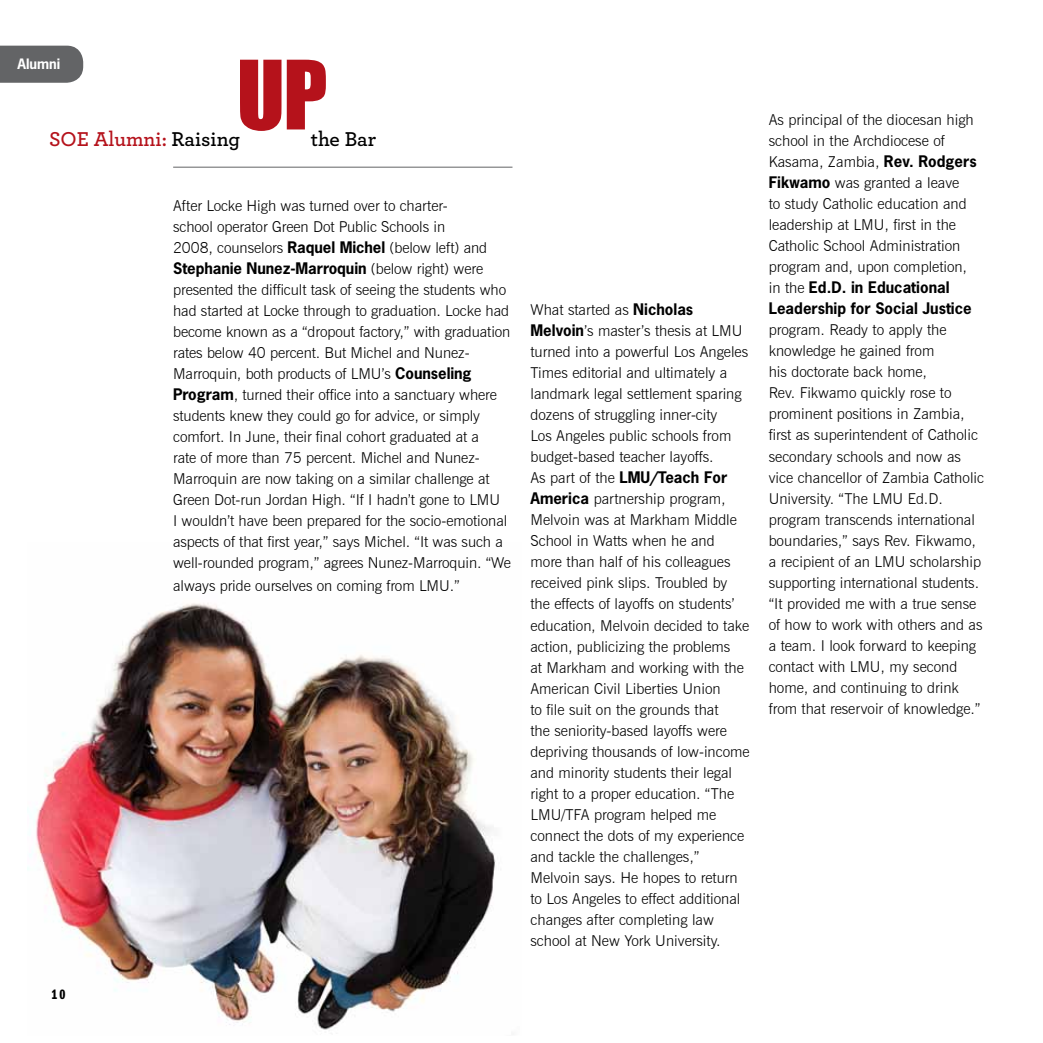
<style>
.page{position:relative;width:1043px;height:1043px;background:#fff}
.page>*{position:absolute;margin:0;border:0;box-sizing:border-box;transform-origin:0 0}
.t1{font:88.2px "Impact";color:#b5121b}
.t2{font:600 21px "Archer";color:#b5121b}
.t3{font:600 21px "Archer";color:#000}
.t4{font:300 15px/21px "News Gothic BT";color:#000}
.t5{font:700 15px/21px "News Gothic Std";color:#000}
.t6{font:14.1px "Franklin Gothic Demi Cmpr";color:#000}
.t7{font:700 13.5px "News Gothic Std";color:#fff}
.s1{color:#000}
.s2{font-family:"News Gothic Std";font-weight:700}
.s3{font-family:"News Gothic BT";font-weight:300}
</style>
<div class="page">
<img style="left:28px;top:603px;width:468px;height:427px">
<hr style="left:1042px;top:0;width:1px;height:1042px;background:#b5121b">
<div style="left:0;top:46px;width:83px;height:37px;background:#636466"></div>
<hr style="left:173px;top:167px;width:339px;height:1px;background:#636466">
<p class="t7" style="left:17px;top:55px;width:44px">Alumni</p>
<h1 class="t1" style="left:236px;top:40px;width:92px">UP</h1>
<h2 class="t2" style="left:49px;top:126px;width:192px">SOE Alumni: <span class="s1">Raising</span></h2>
<h2 class="t3" style="left:311px;top:126px;width:67px">the Bar</h2>
<p class="t4" style="left:173px;top:195px;width:315px">After Locke High was turned over to charter&shy;school operator Green Dot Public Schools in<br>2008, counselors <span class="s2">Raquel Michel</span> (below left) and</p>
<p class="t5" style="left:173px;top:257px;width:311px">Stephanie Nunez-Marroquin <span class="s3">(below right) were</span></p>
<p class="t4" style="left:173px;top:279px;width:339px">presented the difficult task of seeing the students who had started at Locke through to graduation. Locke had become known as a “dropout factory,” with graduation rates below 40 percent. But Michel and Nunez-Marroquin, both products of LMU’s <span class="s2">Counseling Program</span>, turned their office into a sanctuary where students knew they could go for advice, or simply comfort. In June, their final cohort graduated at a<br>rate of more than 75 percent. Michel and Nunez-Marroquin are now taking on a similar challenge at Green Dot-run Jordan High. “If I hadn’t gone to LMU<br>I wouldn’t have been prepared for the socio-emotional aspects of that first year,” says Michel. “It was such a well-rounded program,” agrees Nunez-Marroquin. “We</p>
<p class="t4" style="left:173px;top:574px;width:288px">always pride ourselves on coming from LMU.”</p>
<p class="t6" style="left:51px;top:986px;width:16px">10</p>
<p class="t4" style="left:530px;top:299px;width:219px">What started as <span class="s2">Nicholas<br>Melvoin</span>’s master’s thesis at LMU turned into a powerful Los Angeles<br>Times editorial and ultimately a landmark legal settlement sparing dozens of struggling inner-city<br>Los Angeles public schools from budget-based teacher layoffs.</p>
<p class="t5" style="left:530px;top:467px;width:198px"><span class="s3">As part of the</span> LMU/Teach For</p>
<p class="t4" style="left:530px;top:488px;width:221px"><span class="s2">America</span> partnership program,<br>Melvoin was at Markham Middle<br>School in Watts when he and more than half of his colleagues received pink slips. Troubled by the effects of layoffs on students’ education, Melvoin decided to take action, publicizing the problems<br>at Markham and working with the<br>American Civil Liberties Union<br>to file suit on the grounds that<br>the seniority-based layoffs were depriving thousands of low-income and minority students their legal right to a proper education. “The<br>LMU/TFA program helped me connect the dots of my experience and tackle the challenges,”<br>Melvoin says. He hopes to return to Los Angeles to effect additional changes after completing law school at New York University.</p>
<p class="t4" style="left:768px;top:109px;width:209px">As principal of the diocesan high school in the Archdiocese of<br>Kasama, Zambia, <span class="s2">Rev. Rodgers<br>Fikwamo</span> was granted a leave<br>to study Catholic education and leadership at LMU, first in the<br>Catholic School Administration program and, upon completion,</p>
<p class="t5" style="left:768px;top:277px;width:204px"><span class="s3">in the</span> Ed.D. in Educational<br>Leadership for Social Justice</p>
<p class="t4" style="left:768px;top:319px;width:217px">program. Ready to apply the knowledge he gained from<br>his doctorate back home,<br>Rev. Fikwamo quickly rose to prominent positions in Zambia, first as superintendent of Catholic secondary schools and now as vice chancellor of Zambia Catholic<br>University. “The LMU Ed.D. program transcends international boundaries,” says Rev. Fikwamo, a recipient of an LMU scholarship supporting international students. “It provided me with a true sense of how to work with others and as a team. I look forward to keeping contact with LMU, my second home, and continuing to drink from that reservoir of knowledge.”</p>
</div>
